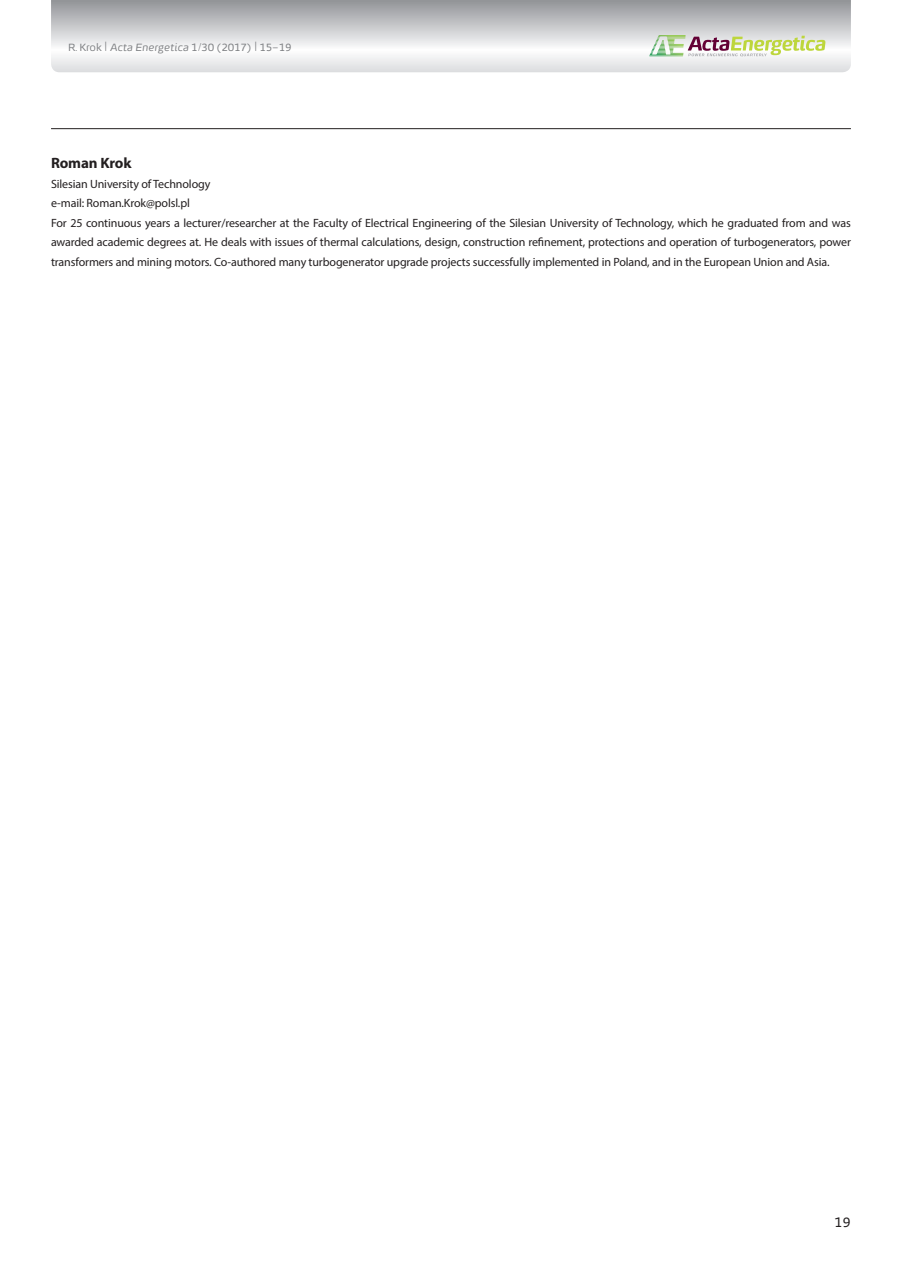
<style>
.page{position:relative;width:902px;height:1263px;background:#fff}
.page>*{position:absolute;margin:0;border:0;box-sizing:border-box;transform-origin:0 0}
.t1{font:700 15px "Myriad Pro";letter-spacing:-.01em;color:#231f20}
.t2{font:13.5px "Energa";color:#231f20}
.t3{font:12px/19.5px "Myriad Pro";letter-spacing:-.01em;color:#231f20}
.t4{font:10.5px "Energa";letter-spacing:-.01em;color:#808285}
.s1{font-size:13.5px}
.s2{font-style:italic}
</style>
<div class="page">
<svg style="left:51px;top:0;width:799px;height:72px"></svg>
<svg style="left:649px;top:35px;width:176px;height:21px"></svg>
<hr style="left:51px;top:128px;width:799px;height:1px;background:#231f20">
<p class="t4" style="left:68px;top:41px;width:225px">R. Krok <span class="s1">|</span> <span class="s2">Acta Energetica</span> 1/30 (2017) <span class="s1">|</span> 15–19</p>
<p class="t1" style="left:51px;top:153px;width:82px">Roman Krok</p>
<p class="t3" style="left:51px;top:174px;width:801px">Silesian University of Technology<br>e-mail: Roman.Krok@polsl.pl<br>For 25 continuous years a lecturer/researcher at the Faculty of Electrical Engineering of the Silesian University of Technology, which he graduated from and was awarded academic degrees at. He deals with issues of thermal calculations, design, construction refinement, protections and operation of turbogenerators, power transformers and mining motors. Co-authored many turbogenerator upgrade projects successfully implemented in Poland, and in the European Union and Asia.</p>
<p class="t2" style="left:834px;top:1213px;width:18px">19</p>
</div>
